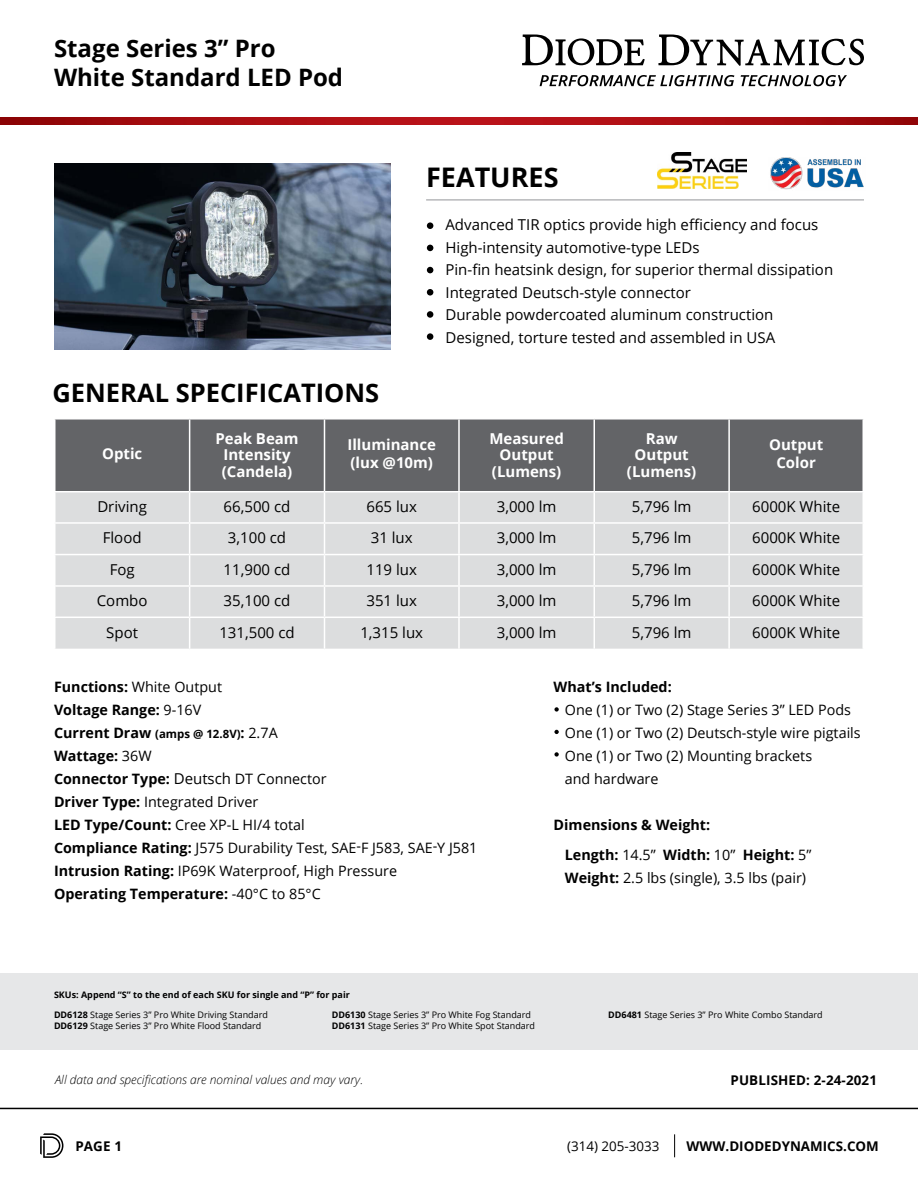
<style>
.page{position:relative;width:918px;height:1188px;background:#fff}
.page>*{position:absolute;margin:0;border:0;box-sizing:border-box;transform-origin:0 0}
.t1{font:700 27px "Open Sans";color:#000}
.t2{font:700 25.5px "Open Sans";color:#000}
.t3{font:700 24px/28.8px "Open Sans";color:#000}
.t4{font:15px/22.5px "Open Sans";color:#000}
.t5{font:700 15px/16.5px "Open Sans";color:#fff;text-align:center}
.t6{font:14.4px/23px "Open Sans";color:#000}
.t7{font:700 14.4px/30.2px "Open Sans";color:#000}
.t8{font:700 13.35px "Open Sans";letter-spacing:.01em;color:#000}
.t9{font:13.35px "Open Sans";color:#000}
.t10{font:italic 300 12px "Open Sans";color:#000}
.t11{font:9px/10.8px "Open Sans";color:#000}
.t12{font:700 9px "Open Sans";color:#000}
.s1{font-weight:700}
.s2{font-weight:700;font-size:11.4px}
.s3{font-size:15px}
.s4{font-weight:400}
</style>
<div class="page">
<svg style="left:522px;top:35px;width:123px;height:30px"></svg>
<svg style="left:658px;top:35px;width:206px;height:31px"></svg>
<svg style="left:540px;top:75px;width:194px;height:11px"></svg>
<svg style="left:741px;top:75px;width:106px;height:11px"></svg>
<img style="left:0;top:117px;width:918px;height:8px">
<hr style="left:0;top:1108px;width:918px;height:1px;background:#000">
<svg style="left:674px;top:1134px;width:1px;height:23px"></svg>
<svg style="left:40px;top:1133px;width:23px;height:25px"></svg>
<img style="left:54px;top:163px;width:337px;height:187px">
<hr style="left:426px;top:200px;width:438px;height:1px;background:#939598">
<div style="left:56px;top:420px;width:806px;height:71px;background:#636467"></div>
<div style="left:56px;top:492px;width:806px;height:62px;background:#dcddde"></div>
<div style="left:56px;top:555px;width:806px;height:94px;background:#dcddde"></div>
<hr style="left:189px;top:492px;width:1px;height:30px;background:#fff">
<hr style="left:324px;top:492px;width:1px;height:30px;background:#fff">
<hr style="left:458px;top:492px;width:2px;height:30px;background:#fff">
<hr style="left:594px;top:492px;width:1px;height:30px;background:#fff">
<hr style="left:728px;top:492px;width:2px;height:30px;background:#fff">
<hr style="left:54px;top:522px;width:136px;height:2px;background:#fff">
<hr style="left:190px;top:522px;width:135px;height:2px;background:#fff">
<hr style="left:189px;top:524px;width:1px;height:30px;background:#fff">
<hr style="left:324px;top:522px;width:135px;height:2px;background:#fff">
<hr style="left:324px;top:524px;width:1px;height:30px;background:#fff">
<hr style="left:459px;top:522px;width:135px;height:2px;background:#fff">
<hr style="left:458px;top:524px;width:2px;height:30px;background:#fff">
<hr style="left:594px;top:522px;width:135px;height:2px;background:#fff">
<hr style="left:594px;top:524px;width:1px;height:30px;background:#fff">
<hr style="left:729px;top:522px;width:135px;height:2px;background:#fff">
<hr style="left:728px;top:524px;width:2px;height:30px;background:#fff">
<hr style="left:189px;top:555px;width:1px;height:30px;background:#fff">
<hr style="left:324px;top:555px;width:1px;height:30px;background:#fff">
<hr style="left:458px;top:555px;width:2px;height:30px;background:#fff">
<hr style="left:594px;top:555px;width:1px;height:30px;background:#fff">
<hr style="left:728px;top:555px;width:2px;height:30px;background:#fff">
<hr style="left:189px;top:618px;width:1px;height:31px;background:#fff">
<hr style="left:324px;top:618px;width:1px;height:31px;background:#fff">
<hr style="left:458px;top:618px;width:2px;height:31px;background:#fff">
<hr style="left:594px;top:618px;width:1px;height:31px;background:#fff">
<hr style="left:728px;top:618px;width:2px;height:31px;background:#fff">
<hr style="left:54px;top:585px;width:136px;height:2px;background:#fff">
<hr style="left:190px;top:585px;width:135px;height:2px;background:#fff">
<hr style="left:189px;top:587px;width:1px;height:30px;background:#fff">
<hr style="left:324px;top:585px;width:135px;height:2px;background:#fff">
<hr style="left:324px;top:587px;width:1px;height:30px;background:#fff">
<hr style="left:459px;top:585px;width:135px;height:2px;background:#fff">
<hr style="left:458px;top:587px;width:2px;height:30px;background:#fff">
<hr style="left:594px;top:585px;width:135px;height:2px;background:#fff">
<hr style="left:594px;top:587px;width:1px;height:30px;background:#fff">
<hr style="left:729px;top:585px;width:135px;height:2px;background:#fff">
<hr style="left:728px;top:587px;width:2px;height:30px;background:#fff">
<hr style="left:54px;top:617px;width:136px;height:1px;background:#fff">
<hr style="left:190px;top:617px;width:135px;height:1px;background:#fff">
<hr style="left:324px;top:617px;width:135px;height:1px;background:#fff">
<hr style="left:459px;top:617px;width:135px;height:1px;background:#fff">
<hr style="left:594px;top:617px;width:135px;height:1px;background:#fff">
<hr style="left:729px;top:617px;width:135px;height:1px;background:#fff">
<hr style="left:189px;top:420px;width:1px;height:71px;background:#fff">
<hr style="left:324px;top:420px;width:1px;height:71px;background:#fff">
<hr style="left:458px;top:420px;width:2px;height:71px;background:#fff">
<hr style="left:594px;top:420px;width:1px;height:71px;background:#fff">
<hr style="left:728px;top:420px;width:2px;height:71px;background:#fff">
<div style="left:427px;top:222px;width:6px;height:7px;background:#000;border-radius:50%"></div>
<div style="left:427px;top:289px;width:6px;height:7px;background:#000;border-radius:50%"></div>
<svg style="left:427px;top:245px;width:6px;height:6px"></svg>
<svg style="left:427px;top:267px;width:6px;height:6px"></svg>
<svg style="left:554px;top:707px;width:5px;height:5px"></svg>
<img style="left:770px;top:157px;width:94px;height:33px">
<div style="left:427px;top:333px;width:6px;height:7px;background:#000;border-radius:50%"></div>
<div style="left:427px;top:311px;width:6px;height:7px;background:#000;border-radius:50%"></div>
<img style="left:658px;top:153px;width:88px;height:36px">
<svg style="left:554px;top:730px;width:5px;height:4px"></svg>
<svg style="left:554px;top:752px;width:5px;height:5px"></svg>
<div style="left:0;top:973px;width:918px;height:76px;background:#e6e7e8"></div>
<h3 class="t3" style="left:54px;top:34px;width:291px">Stage Series 3” Pro<br>White Standard LED Pod</h3>
<h2 class="t2" style="left:52px;top:374px;width:328px">GENERAL SPECIFICATIONS</h2>
<h1 class="t1" style="left:426px;top:158px;width:134px">FEATURES</h1>
<p class="t4" style="left:446px;top:213px;width:389px">Advanced TIR optics provide high efficiency and focus High-intensity automotive-type LEDs<br>Pin-fin heatsink design, for superior thermal dissipation Integrated Deutsch-style connector<br>Durable powdercoated aluminum construction Designed, torture tested and assembled in USA</p>
<p class="t5" style="left:102px;top:445px;width:42px">Optic</p>
<p class="t5" style="left:215px;top:430px;width:85px">Peak Beam<br>Intensity (Candela)</p>
<p class="t5" style="left:347px;top:436px;width:90px;line-height:18px;text-align:left">Illuminance (lux @10m)</p>
<p class="t5" style="left:489px;top:430px;width:76px">Measured<br>Output (Lumens)</p>
<p class="t5" style="left:627px;top:430px;width:71px">Raw<br>Output (Lumens)</p>
<p class="t5" style="left:769px;top:436px;width:56px;line-height:18px">Output<br>Color</p>
<p class="t4" style="left:97px;top:495px;width:51px">Driving</p>
<p class="t4" style="left:224px;top:495px;width:68px">66,500 cd</p>
<p class="t4" style="left:367px;top:495px;width:52px">665 lux</p>
<p class="t4" style="left:497px;top:495px;width:61px">3,000 lm</p>
<p class="t4" style="left:632px;top:495px;width:61px">5,796 lm</p>
<p class="t4" style="left:752px;top:495px;width:90px">6000K White</p>
<p class="t4" style="left:103px;top:526px;width:40px">Flood</p>
<p class="t4" style="left:228px;top:526px;width:60px">3,100 cd</p>
<p class="t4" style="left:371px;top:526px;width:43px">31 lux</p>
<p class="t4" style="left:497px;top:526px;width:61px">3,000 lm</p>
<p class="t4" style="left:632px;top:526px;width:61px">5,796 lm</p>
<p class="t4" style="left:752px;top:526px;width:90px">6000K White</p>
<p class="t4" style="left:110px;top:558px;width:27px">Fog</p>
<p class="t4" style="left:224px;top:558px;width:68px">11,900 cd</p>
<p class="t4" style="left:367px;top:558px;width:52px">119 lux</p>
<p class="t4" style="left:497px;top:558px;width:61px">3,000 lm</p>
<p class="t4" style="left:632px;top:558px;width:61px">5,796 lm</p>
<p class="t4" style="left:752px;top:558px;width:90px">6000K White</p>
<p class="t4" style="left:97px;top:589px;width:52px">Combo</p>
<p class="t4" style="left:224px;top:589px;width:68px">35,100 cd</p>
<p class="t4" style="left:367px;top:589px;width:52px">351 lux</p>
<p class="t4" style="left:497px;top:589px;width:61px">3,000 lm</p>
<p class="t4" style="left:632px;top:589px;width:61px">5,796 lm</p>
<p class="t4" style="left:752px;top:589px;width:90px">6000K White</p>
<p class="t4" style="left:106px;top:621px;width:33px">Spot</p>
<p class="t4" style="left:219px;top:621px;width:77px">131,500 cd</p>
<p class="t4" style="left:360px;top:621px;width:64px">1,315 lux</p>
<p class="t4" style="left:497px;top:621px;width:61px">3,000 lm</p>
<p class="t4" style="left:632px;top:621px;width:61px">5,796 lm</p>
<p class="t4" style="left:752px;top:621px;width:90px">6000K White</p>
<p class="t6" style="left:54px;top:675px;width:425px"><span class="s1">Functions:</span> White Output<br><span class="s1">Voltage Range:</span> 9-16V<br><span class="s1">Current Draw</span> <span class="s2">(amps @ 12.8V)</span><span class="s1">:</span> 2.7A<br><span class="s1">Wattage:</span> 36W<br><span class="s1">Connector Type:</span> <span class="s3">Deutsch</span> DT Connector<br><span class="s1">Driver Type:</span> Integrated Driver<br><span class="s1">LED Type/Count:</span> Cree XP-L HI/4 total<br><span class="s1">Compliance Rating:</span> J575 Durability Test, SAE-F J583, SAE-Y J581<br><span class="s1">Intrusion Rating:</span> IP69K Waterproof, High Pressure<br><span class="s1">Operating Temperature:</span> -40°C to 85°C</p>
<p class="t7" style="left:554px;top:672px;width:120px">What’s Included:</p>
<p class="t6" style="left:565px;top:698px;width:297px">One (1) or Two (2) Stage Series 3” LED Pods One (1) or Two (2) Deutsch-style wire pigtails One (1) or Two (2) Mounting brackets<br>and hardware</p>
<p class="t7" style="left:565px;top:810px;width:248px;text-indent:-11px">Dimensions &amp; Weight:<br>Length: <span class="s4">14.5”</span> Width: <span class="s4">10”</span> Height: <span class="s4">5”</span></p>
<p class="t6" style="left:565px;top:866px;width:243px"><span class="s1">Weight:</span> 2.5 lbs (single), 3.5 lbs (pair)</p>
<p class="t12" style="left:54px;top:988px;width:297px">SKUs: Append “S” to the end of each SKU for single and “P” for pair</p>
<p class="t11" style="left:54px;top:1009px;width:215px"><span class="s1">DD6128</span> Stage Series 3” Pro White Driving Standard<br><span class="s1">DD6129</span> Stage Series 3” Pro White Flood Standard</p>
<p class="t11" style="left:332px;top:1009px;width:205px"><span class="s1">DD6130</span> Stage Series 3” Pro White Fog Standard<br><span class="s1">DD6131</span> Stage Series 3” Pro White Spot Standard</p>
<p class="t11" style="left:608px;top:1009px;width:216px"><span class="s1">DD6481</span> Stage Series 3” Pro White Combo Standard</p>
<p class="t10" style="left:55px;top:1071px;width:310px">All data and specifications are nominal values and may vary.</p>
<p class="t8" style="left:731px;top:1070px;width:148px">PUBLISHED: 2-24-2021</p>
<p class="t8" style="left:75px;top:1137px;width:48px">PAGE 1</p>
<p class="t9" style="left:567px;top:1137px;width:94px">(314) 205-3033</p>
<p class="t8" style="left:686px;top:1137px;width:194px">WWW.DIODEDYNAMICS.COM</p>
</div>
